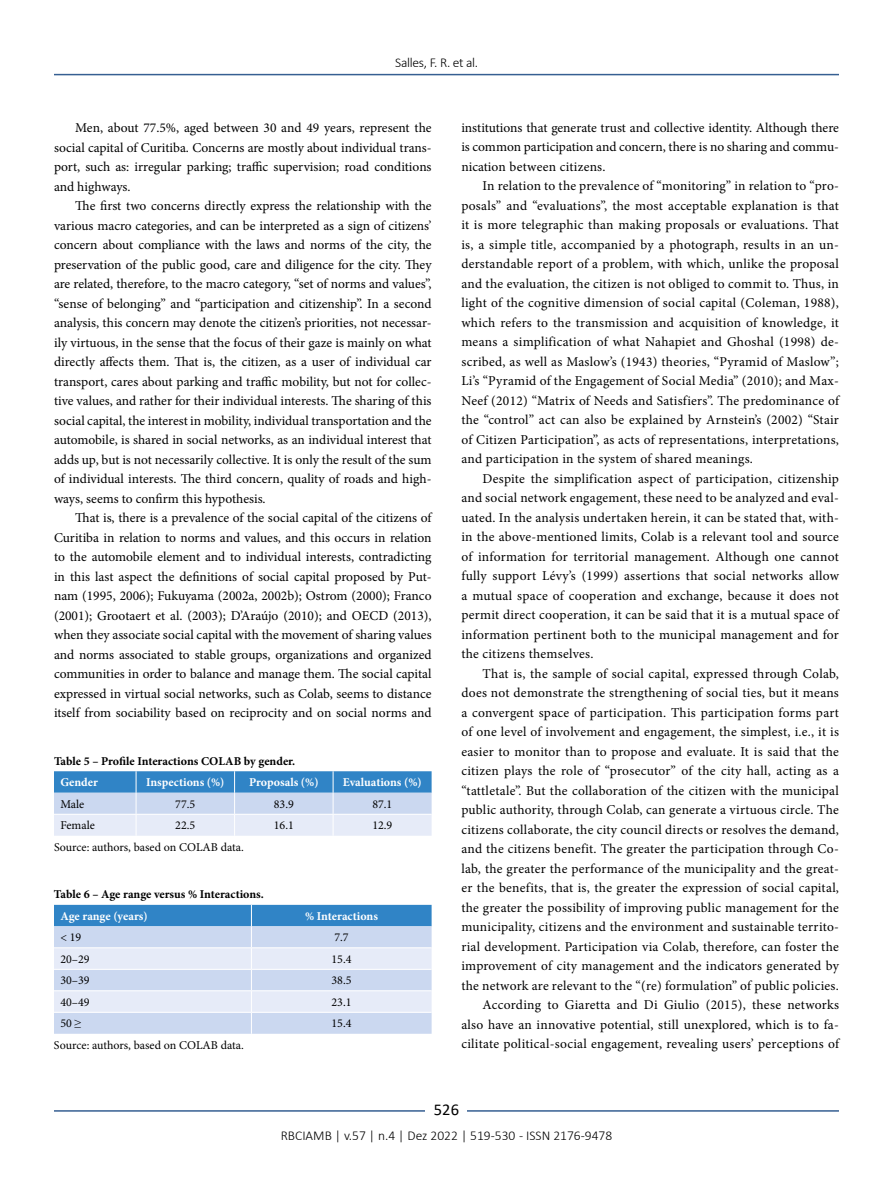
<style>
.page{position:relative;width:893px;height:1191px;background:#fff}
.page>*{position:absolute;margin:0;border:0;box-sizing:border-box;transform-origin:0 0}
.t1{font:16.5px "Calibri";color:#000}
.t2{font:13.5px/19.5px "Minion Pro";letter-spacing:.015em;color:#000;text-align:justify}
.t3{font:300 13.5px "Calibri";color:#000}
.t4{font:300 13.5px "Calibri";letter-spacing:-.02em;color:#000}
.t5{font:12px "Minion Pro";color:#000}
.t6{font:700 12px "Minion Pro";letter-spacing:-.005em;color:#000}
.t7{font:700 12px "Minion Pro";color:#fff}
.s1{font-family:"Times New Roman"}
</style>
<div class="page">
<hr style="left:54px;top:74px;width:785px;height:1px;background:#365f92">
<hr style="left:54px;top:1110px;width:785px;height:1px;background:#365f92">
<div style="left:426px;top:1096px;width:41px;height:26px;background:#fff"></div>
<svg style="left:54px;top:771px;width:378px;height:64px;background:#a2c3e5"></svg>
<svg style="left:54px;top:905px;width:378px;height:128px;background:#bbd1ec"></svg>
<p class="t4" style="left:395px;top:54px;width:85px">Salles, F. R. et al.</p>
<p class="t2" style="left:54px;top:118px;width:379px;text-indent:21px">Men, about 77.5%, aged between 30 and 49 years, represent the social capital of Curitiba. Concerns are mostly about individual trans&shy;port, such as: irregular parking; traffic supervision; road conditions and highways.</p>
<p class="t2" style="left:54px;top:196px;width:379px;text-indent:21px">The first two concerns directly express the relationship with the various macro categories, and can be interpreted as a sign of citizens’ concern about compliance with the laws and norms of the city, the preservation of the public good, care and diligence for the city. They are related, therefore, to the macro category, “set of norms and values”, “sense of belonging” and “participation and citizenship”. In a second analysis, this concern may denote the citizen’s priorities, not necessar&shy;ily virtuous, in the sense that the focus of their gaze is mainly on what directly affects them. That is, the citizen, as a user of individual car transport, cares about parking and traffic mobility, but not for collec&shy;tive values, and rather for their individual interests. The sharing of this social capital, the interest in mobility, individual transportation and the automobile, is shared in social networks, as an individual interest that adds up, but is not necessarily collective. It is only the result of the sum of individual interests. The third concern, quality of roads and high&shy;ways, seems to confirm this hypothesis.</p>
<p class="t2" style="left:54px;top:508px;width:379px;text-indent:21px">That is, there is a prevalence of the social capital of the citizens of Curitiba in relation to norms and values, and this occurs in relation to the automobile element and to individual interests, contradicting in this last aspect the definitions of social capital proposed by Put&shy;nam (1995, 2006); Fukuyama (2002a, 2002b); Ostrom (2000); Franco (2001); Grootaert et al. (2003); D’Araújo (2010); and OECD (2013), when they associate social capital with the movement of sharing values and norms associated to stable groups, organizations and organized communities in order to balance and manage them. The social capital expressed in virtual social networks, such as Colab, seems to distance itself from sociability based on reciprocity and on social norms and</p>
<p class="t6" style="left:54px;top:752px;width:243px">Table 5 – Profile Interactions COLAB by gender.</p>
<p class="t7" style="left:60px;top:774px;width:39px">Gender</p>
<p class="t7" style="left:146px;top:774px;width:80px">Inspections (%)</p>
<p class="t7" style="left:249px;top:774px;width:71px">Proposals (%)</p>
<p class="t7" style="left:343px;top:774px;width:80px">Evaluations (%)</p>
<p class="t5" style="left:60px;top:796px;width:25px">Male</p>
<p class="t5" style="left:175px;top:796px;width:22px">77.5</p>
<p class="t5" style="left:274px;top:796px;width:22px">83.9</p>
<p class="t5" style="left:372px;top:796px;width:22px">87.1</p>
<p class="t5" style="left:60px;top:817px;width:36px">Female</p>
<p class="t5" style="left:175px;top:817px;width:22px">22.5</p>
<p class="t5" style="left:274px;top:817px;width:22px">16.1</p>
<p class="t5" style="left:372px;top:817px;width:22px">12.9</p>
<p class="t5" style="left:54px;top:839px;width:191px">Source: authors, based on COLAB data.</p>
<p class="t6" style="left:54px;top:886px;width:211px">Table 6 – Age range versus % Interactions.</p>
<p class="t7" style="left:60px;top:907px;width:89px">Age range (years)</p>
<p class="t7" style="left:305px;top:907px;width:74px">% Interactions</p>
<p class="t5" style="left:60px;top:929px;width:22px">&lt; 19</p>
<p class="t5" style="left:334px;top:929px;width:16px">7.7</p>
<p class="t5" style="left:60px;top:951px;width:31px">20–29</p>
<p class="t5" style="left:331px;top:951px;width:22px">15.4</p>
<p class="t5" style="left:60px;top:972px;width:31px">30–39</p>
<p class="t5" style="left:331px;top:972px;width:22px">38.5</p>
<p class="t5" style="left:60px;top:994px;width:31px">40–49</p>
<p class="t5" style="left:331px;top:994px;width:22px">23.1</p>
<p class="t5" style="left:60px;top:1015px;width:22px">50 <span class="s1">≥</span></p>
<p class="t5" style="left:331px;top:1015px;width:22px">15.4</p>
<p class="t5" style="left:54px;top:1037px;width:191px">Source: authors, based on COLAB data.</p>
<p class="t2" style="left:461px;top:118px;width:379px">institutions that generate trust and collective identity. Although there is common participation and concern, there is no sharing and commu&shy;nication between citizens.</p>
<p class="t2" style="left:461px;top:176px;width:379px;text-indent:21px">In relation to the prevalence of “monitoring” in relation to “pro&shy;posals” and “evaluations”, the most acceptable explanation is that it is more telegraphic than making proposals or evaluations. That is, a simple title, accompanied by a photograph, results in an un&shy;derstandable report of a problem, with which, unlike the proposal and the evaluation, the citizen is not obliged to commit to. Thus, in light of the cognitive dimension of social capital (Coleman, 1988), which refers to the transmission and acquisition of knowledge, it means a simplification of what Nahapiet and Ghoshal (1998) de&shy;scribed, as well as Maslow’s (1943) theories, “Pyramid of Maslow”; Li’s “Pyramid of the Engagement of Social Media” (2010); and Max-Neef (2012) “Matrix of Needs and Satisfiers”. The predominance of the “control” act can also be explained by Arnstein’s (2002) “Stair of Citizen Participation”, as acts of representations, interpretations, and participation in the system of shared meanings.</p>
<p class="t2" style="left:461px;top:469px;width:379px;text-indent:21px">Despite the simplification aspect of participation, citizenship and social network engagement, these need to be analyzed and eval&shy;uated. In the analysis undertaken herein, it can be stated that, with&shy;in the above-mentioned limits, Colab is a relevant tool and source of information for territorial management. Although one cannot fully support Lévy’s (1999) assertions that social networks allow a mutual space of cooperation and exchange, because it does not permit direct cooperation, it can be said that it is a mutual space of information pertinent both to the municipal management and for the citizens themselves.</p>
<p class="t2" style="left:461px;top:664px;width:379px;text-align:right">That is, the sample of social capital, expressed through Colab, does not demonstrate the strengthening of social ties, but it means a convergent space of participation. This participation forms part of one level of involvement and engagement, the simplest, i.e., it is easier to monitor than to propose and evaluate. It is said that the citizen plays the role of “prosecutor” of the city hall, acting as a “tattletale”. But the collaboration of the citizen with the municipal public authority, through Colab, can generate a virtuous circle. The citizens collaborate, the city council directs or resolves the demand, and the citizens benefit. The greater the participation through Co&shy;lab, the greater the performance of the municipality and the great&shy;er the benefits, that is, the greater the expression of social capital, the greater the possibility of improving public management for the municipality, citizens and the environment and sustainable territo&shy;rial development. Participation via Colab, therefore, can foster the improvement of city management and the indicators generated by the network are relevant to the “(re) formulation” of public policies.<br>According to Giaretta and Di Giulio (2015), these networks also have an innovative potential, still unexplored, which is to fa&shy;cilitate political-social engagement, revealing users’ perceptions of</p>
<p class="t1" style="left:434px;top:1098px;width:27px">526</p>
<p class="t3" style="left:281px;top:1126px;width:333px">RBCIAMB | v.57 | n.4 | Dez 2022 | 519-530 - ISSN 2176-9478</p>
</div>
